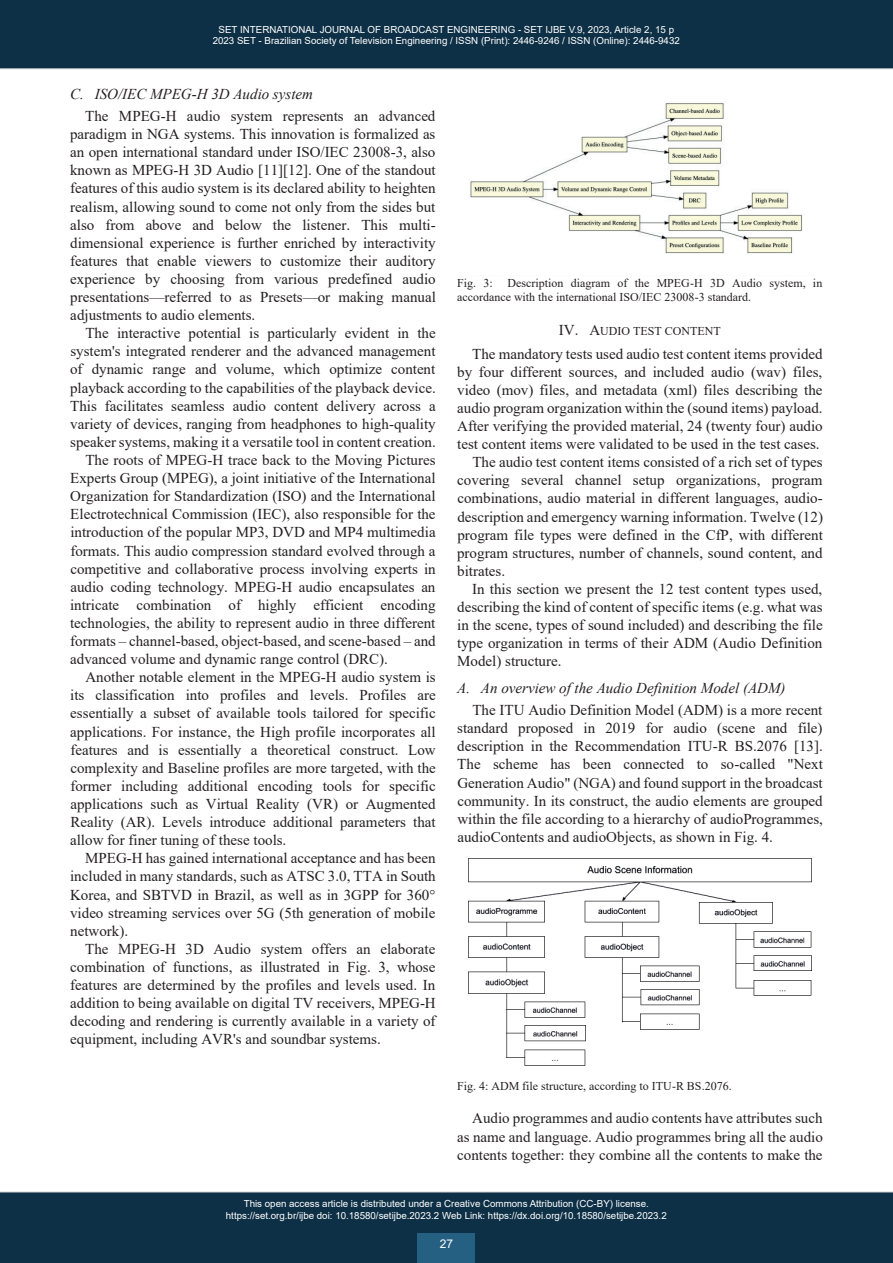
<style>
.page{position:relative;width:893px;height:1263px;background:#fff}
.page>*{position:absolute;margin:0;border:0;box-sizing:border-box;transform-origin:0 0}
.t1{font:15px/18.1px "Times New Roman";color:#231f20;text-align:justify}
.t2{font:italic 15px "Times New Roman";color:#231f20}
.t3{font:12px/13.8px "Times New Roman";color:#231f20}
.t4{font:12px "Arial";color:#fff}
.t5{font:9.75px/11.7px "Arial";color:#fff;text-align:center}
.s1{font-size:15px}
</style>
<div class="page">
<img style="left:470px;top:102px;width:332px;height:152px">
<img style="left:468px;top:858px;width:344px;height:208px">
<div style="left:0;top:0;width:893px;height:69px;background:#0e3046"></div>
<div style="left:0;top:1192px;width:893px;height:71px;background:#0e3046"></div>
<div style="left:418px;top:1233px;width:57px;height:30px;background:#255f82"></div>
<p class="t5" style="left:213px;top:23px;width:469px">SET INTERNATIONAL JOURNAL OF BROADCAST ENGINEERING - SET IJBE V.9, 2023, Article 2, 15 p<br>2023 SET - Brazilian Society of Television Engineering / ISSN (Print): 2446-9246 / ISSN (Online): 2446-9432</p>
<p class="t2" style="left:70px;top:86px;width:244px">C. ISO/IEC MPEG-H 3D Audio system</p>
<p class="t1" style="left:70px;top:107px;width:367px;text-indent:15px">The MPEG-H audio system represents an advanced paradigm in NGA systems. This innovation is formalized as an open international standard under ISO/IEC 23008-3, also known as MPEG-H 3D Audio [11][12]. One of the standout features of this audio system is its declared ability to heighten realism, allowing sound to come not only from the sides but also from above and below the listener. This multi&shy;dimensional experience is further enriched by interactivity features that enable viewers to customize their auditory experience by choosing from various predefined audio presentations—referred to as Presets—or making manual adjustments to audio elements.</p>
<p class="t1" style="left:85px;top:324px;width:352px">The interactive potential is particularly evident in the</p>
<p class="t1" style="left:70px;top:342px;width:367px">system's integrated renderer and the advanced management</p>
<p class="t1" style="left:70px;top:360px;width:367px">of dynamic range and volume, which optimize content</p>
<p class="t1" style="left:70px;top:378px;width:367px">playback according to the capabilities of the playback device.</p>
<p class="t1" style="left:70px;top:396px;width:367px">This facilitates seamless audio content delivery across a</p>
<p class="t1" style="left:70px;top:415px;width:367px">variety of devices, ranging from headphones to high-quality</p>
<p class="t1" style="left:70px;top:433px;width:367px">speaker systems, making it a versatile tool in content creation.</p>
<p class="t1" style="left:85px;top:451px;width:352px">The roots of MPEG-H trace back to the Moving Pictures</p>
<p class="t1" style="left:70px;top:469px;width:367px">Experts Group (MPEG), a joint initiative of the International</p>
<p class="t1" style="left:70px;top:487px;width:367px">Organization for Standardization (ISO) and the International</p>
<p class="t1" style="left:70px;top:505px;width:367px">Electrotechnical Commission (IEC), also responsible for the</p>
<p class="t1" style="left:70px;top:523px;width:367px">introduction of the popular MP3, DVD and MP4 multimedia</p>
<p class="t1" style="left:70px;top:541px;width:367px">formats. This audio compression standard evolved through a</p>
<p class="t1" style="left:70px;top:559px;width:367px">competitive and collaborative process involving experts in</p>
<p class="t1" style="left:70px;top:578px;width:366px">audio coding technology. MPEG-H audio encapsulates an</p>
<p class="t1" style="left:70px;top:596px;width:367px">intricate combination of highly efficient encoding</p>
<p class="t1" style="left:70px;top:614px;width:367px">technologies, the ability to represent audio in three different</p>
<p class="t1" style="left:70px;top:632px;width:367px">formats – channel-based, object-based, and scene-based – and</p>
<p class="t1" style="left:70px;top:650px;width:319px">advanced volume and dynamic range control (DRC).</p>
<p class="t1" style="left:85px;top:668px;width:352px">Another notable element in the MPEG-H audio system is</p>
<p class="t1" style="left:70px;top:686px;width:367px">its classification into profiles and levels. Profiles are</p>
<p class="t1" style="left:70px;top:704px;width:367px">essentially a subset of available tools tailored for specific</p>
<p class="t1" style="left:70px;top:722px;width:367px">applications. For instance, the High profile incorporates all</p>
<p class="t1" style="left:70px;top:741px;width:367px">features and is essentially a theoretical construct. Low</p>
<p class="t1" style="left:70px;top:759px;width:367px">complexity and Baseline profiles are more targeted, with the</p>
<p class="t1" style="left:70px;top:777px;width:367px">former including additional encoding tools for specific</p>
<p class="t1" style="left:70px;top:795px;width:367px">applications such as Virtual Reality (VR) or Augmented</p>
<p class="t1" style="left:71px;top:813px;width:367px">Reality (AR). Levels introduce additional parameters that</p>
<p class="t1" style="left:70px;top:831px;width:218px">allow for finer tuning of these tools.</p>
<p class="t1" style="left:85px;top:849px;width:352px">MPEG-H has gained international acceptance and has been</p>
<p class="t1" style="left:70px;top:867px;width:367px">included in many standards, such as ATSC 3.0, TTA in South</p>
<p class="t1" style="left:70px;top:885px;width:367px">Korea, and SBTVD in Brazil, as well as in 3GPP for 360°</p>
<p class="t1" style="left:70px;top:903px;width:367px">video streaming services over 5G (5th generation of mobile</p>
<p class="t1" style="left:70px;top:922px;width:59px">network).</p>
<p class="t1" style="left:85px;top:940px;width:352px">The MPEG-H 3D Audio system offers an elaborate</p>
<p class="t1" style="left:70px;top:958px;width:367px">combination of functions, as illustrated in Fig. 3, whose</p>
<p class="t1" style="left:70px;top:976px;width:367px">features are determined by the profiles and levels used. In</p>
<p class="t1" style="left:70px;top:994px;width:367px">addition to being available on digital TV receivers, MPEG-H</p>
<p class="t1" style="left:70px;top:1012px;width:367px">decoding and rendering is currently available in a variety of</p>
<p class="t1" style="left:70px;top:1030px;width:312px">equipment, including AVR's and soundbar systems.</p>
<p class="t3" style="left:457px;top:276px;width:367px">Fig. 3: Description diagram of the MPEG-H 3D Audio system, in accordance with the international ISO/IEC 23008-3 standard.</p>
<p class="t3" style="left:559px;top:324px;width:163px"><span class="s1">IV. A</span>UDIO TEST CONTENT</p>
<p class="t1" style="left:472px;top:344px;width:352px">The mandatory tests used audio test content items provided</p>
<p class="t1" style="left:457px;top:362px;width:367px">by four different sources, and included audio (wav) files,</p>
<p class="t1" style="left:457px;top:381px;width:367px">video (mov) files, and metadata (xml) files describing the</p>
<p class="t1" style="left:457px;top:399px;width:367px">audio program organization within the (sound items) payload.</p>
<p class="t1" style="left:457px;top:417px;width:367px">After verifying the provided material, 24 (twenty four) audio</p>
<p class="t1" style="left:457px;top:435px;width:364px">test content items were validated to be used in the test cases.</p>
<p class="t1" style="left:472px;top:453px;width:352px">The audio test content items consisted of a rich set of types</p>
<p class="t1" style="left:457px;top:471px;width:367px">covering several channel setup organizations, program</p>
<p class="t1" style="left:457px;top:489px;width:367px">combinations, audio material in different languages, audio-</p>
<p class="t1" style="left:457px;top:507px;width:367px">description and emergency warning information. Twelve (12)</p>
<p class="t1" style="left:457px;top:525px;width:367px">program file types were defined in the CfP, with different</p>
<p class="t1" style="left:457px;top:543px;width:367px">program structures, number of channels, sound content, and</p>
<p class="t1" style="left:457px;top:562px;width:49px">bitrates.</p>
<p class="t1" style="left:472px;top:580px;width:352px">In this section we present the 12 test content types used,</p>
<p class="t1" style="left:457px;top:598px;width:367px">describing the kind of content of specific items (e.g. what was</p>
<p class="t1" style="left:457px;top:616px;width:367px">in the scene, types of sound included) and describing the file</p>
<p class="t1" style="left:457px;top:634px;width:367px">type organization in terms of their ADM (Audio Definition</p>
<p class="t1" style="left:457px;top:652px;width:106px">Model) structure.</p>
<p class="t2" style="left:457px;top:680px;width:330px">A. An overview of the Audio Definition Model (ADM)</p>
<p class="t1" style="left:457px;top:701px;width:367px;text-indent:15px">The ITU Audio Definition Model (ADM) is a more recent standard proposed in 2019 for audio (scene and file) description in the Recommendation ITU-R BS.2076 [13].<br>The scheme has been connected to so-called "Next Generation Audio" (NGA) and found support in the broadcast community. In its construct, the audio elements are grouped within the file according to a hierarchy of audioProgrammes, audioContents and audioObjects, as shown in Fig. 4.</p>
<p class="t3" style="left:457px;top:1079px;width:276px">Fig. 4: ADM file structure, according to ITU-R BS.2076.</p>
<p class="t1" style="left:457px;top:1109px;width:367px;text-indent:15px">Audio programmes and audio contents have attributes such as name and language. Audio programmes bring all the audio contents together: they combine all the contents to make the</p>
<p class="t5" style="left:226px;top:1198px;width:442px">This open access article is distributed under a Creative Commons Attribution (CC-BY) license. https://set.org.br/ijbe doi: 10.18580/setijbe.2023.2 Web Link: https://dx.doi.org/10.18580/setijbe.2023.2</p>
<p class="t4" style="left:440px;top:1237px;width:15px">27</p>
</div>
